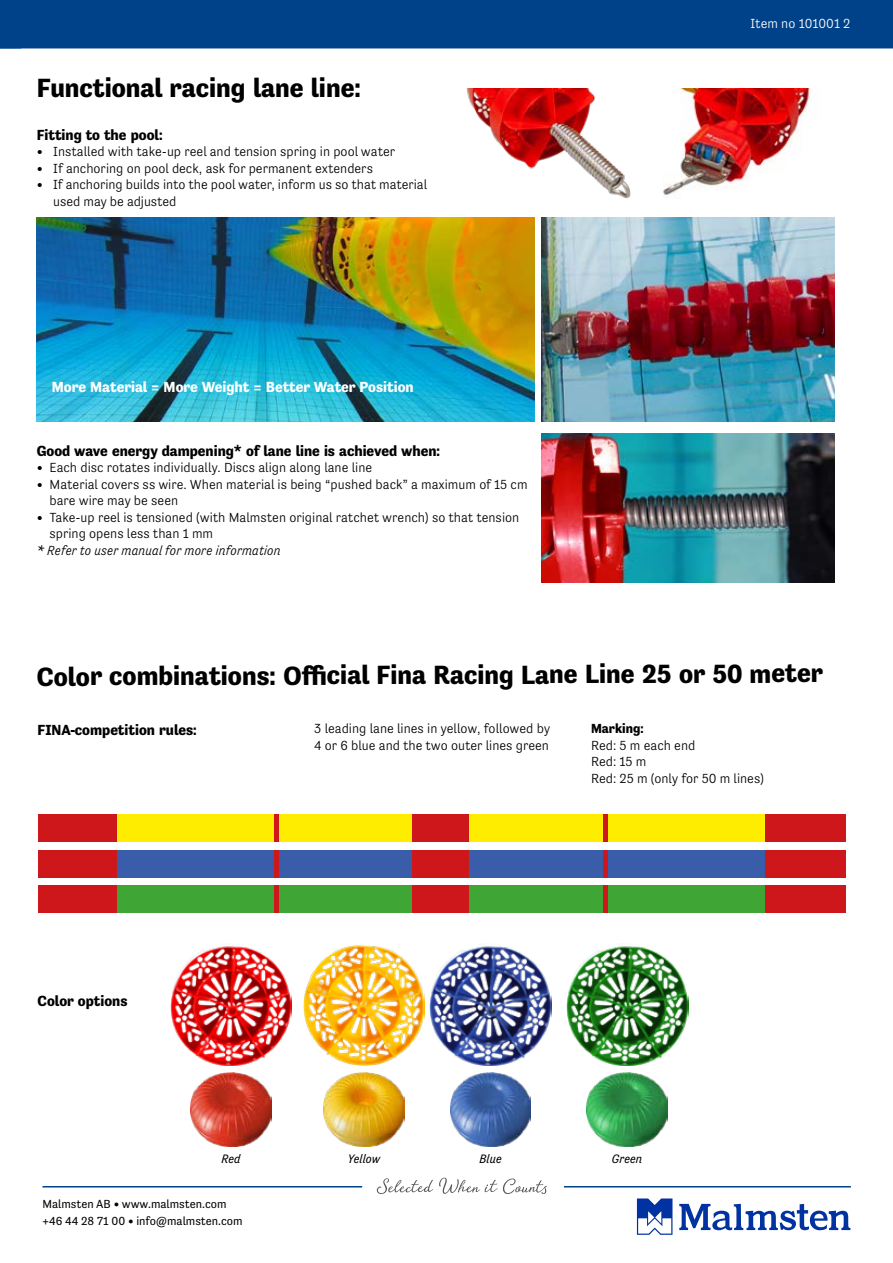
<style>
.page{position:relative;width:893px;height:1263px;background:#fff}
.page>*{position:absolute;margin:0;border:0;box-sizing:border-box;transform-origin:0 0}
.t1{font:700 27px "Tenso";letter-spacing:-.005em;color:#000}
.t2{font:700 15px "Tenso";color:#000}
.t3{font:700 15px "Tenso";color:#fff}
.t4{font:300 13.5px/16.5px "Tenso";color:#000}
.t5{font:italic 300 13.5px "Tenso";color:#000}
.t6{font:300 13.5px "Tenso";color:#fff}
.t7{font:700 13.5px "Tenso";color:#000}
.t8{font:italic 12.6px "Tenso";color:#000}
.t9{font:12px/16.5px "Tenso";color:#000}
</style>
<div class="page">
<hr style="left:43px;top:1186px;width:319px;height:1px;background:#004289">
<svg style="left:679px;top:1204px;width:171px;height:26px"></svg>
<svg style="left:637px;top:1198px;width:35px;height:37px"></svg>
<svg style="left:377px;top:1178px;width:56px;height:16px"></svg>
<svg style="left:439px;top:1178px;width:108px;height:16px"></svg>
<hr style="left:564px;top:1186px;width:287px;height:1px;background:#004289">
<div style="left:0;top:0;width:893px;height:48px;background:#004289"></div>
<div style="left:38px;top:815px;width:80px;height:27px;background:#cd171a"></div>
<div style="left:765px;top:815px;width:81px;height:27px;background:#cd171a"></div>
<div style="left:118px;top:815px;width:156px;height:27px;background:#ffed00"></div>
<div style="left:279px;top:815px;width:133px;height:27px;background:#ffed00"></div>
<div style="left:412px;top:815px;width:57px;height:27px;background:#cd171a"></div>
<div style="left:274px;top:815px;width:5px;height:27px;background:#cd171a"></div>
<div style="left:469px;top:815px;width:134px;height:27px;background:#ffed00"></div>
<div style="left:608px;top:815px;width:157px;height:27px;background:#ffed00"></div>
<div style="left:603px;top:815px;width:5px;height:27px;background:#cd171a"></div>
<div style="left:38px;top:850px;width:80px;height:27px;background:#cd171a"></div>
<div style="left:765px;top:850px;width:81px;height:27px;background:#cd171a"></div>
<div style="left:118px;top:850px;width:156px;height:27px;background:#395da8"></div>
<div style="left:279px;top:850px;width:133px;height:27px;background:#395da8"></div>
<div style="left:412px;top:850px;width:57px;height:27px;background:#cd171a"></div>
<div style="left:274px;top:850px;width:5px;height:27px;background:#cd171a"></div>
<div style="left:469px;top:850px;width:134px;height:27px;background:#395da8"></div>
<div style="left:608px;top:850px;width:157px;height:27px;background:#395da8"></div>
<div style="left:603px;top:850px;width:5px;height:27px;background:#cd171a"></div>
<div style="left:38px;top:886px;width:80px;height:27px;background:#cd171a"></div>
<div style="left:765px;top:886px;width:81px;height:27px;background:#cd171a"></div>
<div style="left:118px;top:886px;width:156px;height:27px;background:#3fa535"></div>
<div style="left:279px;top:886px;width:133px;height:27px;background:#3fa535"></div>
<div style="left:412px;top:886px;width:57px;height:27px;background:#cd171a"></div>
<div style="left:274px;top:886px;width:5px;height:27px;background:#cd171a"></div>
<div style="left:469px;top:886px;width:134px;height:27px;background:#3fa535"></div>
<div style="left:608px;top:886px;width:157px;height:27px;background:#3fa535"></div>
<div style="left:603px;top:886px;width:5px;height:27px;background:#cd171a"></div>
<img style="left:37px;top:217px;width:497px;height:205px">
<img style="left:542px;top:433px;width:292px;height:150px">
<img style="left:542px;top:217px;width:292px;height:205px">
<img style="left:466px;top:88px;width:165px;height:111px">
<img style="left:170px;top:946px;width:122px;height:120px">
<img style="left:303px;top:945px;width:122px;height:121px">
<img style="left:430px;top:946px;width:122px;height:120px">
<img style="left:566px;top:946px;width:122px;height:120px">
<img style="left:663px;top:88px;width:148px;height:107px">
<img style="left:450px;top:1072px;width:81px;height:74px">
<img style="left:587px;top:1072px;width:80px;height:74px">
<img style="left:324px;top:1072px;width:80px;height:74px">
<img style="left:191px;top:1072px;width:80px;height:74px">
<h1 class="t1" style="left:37px;top:73px;width:326px">Functional racing lane line:</h1>
<p class="t2" style="left:37px;top:126px;width:127px">Fitting to the pool:</p>
<p class="t4" style="left:37px;top:143px;width:360px">• Installed with take-up reel and tension spring in pool water</p>
<p class="t4" style="left:37px;top:160px;width:338px">• If anchoring on pool deck, ask for permanent extenders</p>
<p class="t4" style="left:53px;top:176px;width:375px;text-indent:-16px">• If anchoring builds into the pool water, inform us so that material used may be adjusted</p>
<p class="t3" style="left:52px;top:379px;width:364px">More Material = More Weight = Better Water Position</p>
<p class="t2" style="left:37px;top:442px;width:405px">Good wave energy dampening* of lane line is achieved when:</p>
<p class="t4" style="left:37px;top:459px;width:337px">• Each disc rotates individually. Discs align along lane line</p>
<p class="t4" style="left:50px;top:476px;width:480px;text-indent:-13px">• Material covers ss wire. When material is being “pushed back” a maximum of 15 cm bare wire may be seen</p>
<p class="t4" style="left:50px;top:509px;width:471px;text-indent:-13px">• Take-up reel is tensioned (with Malmsten original ratchet wrench) so that tension spring opens less than 1 mm</p>
<p class="t5" style="left:37px;top:542px;width:245px">* Refer to user manual for more information</p>
<p class="t6" style="left:750px;top:15px;width:101px">Item no 101001 2</p>
<h1 class="t1" style="left:37px;top:660px;width:788px">Color combinations: Official Fina Racing Lane Line 25 or 50 meter</h1>
<p class="t2" style="left:38px;top:721px;width:161px">FINA-competition rules:</p>
<p class="t4" style="left:314px;top:720px;width:238px">3 leading lane lines in yellow, followed by<br>4 or 6 blue and the two outer lines green</p>
<p class="t7" style="left:591px;top:721px;width:54px">Marking:</p>
<p class="t4" style="left:591px;top:737px;width:174px">Red: 5 m each end<br>Red: 15 m<br>Red: 25 m (only for 50 m lines)</p>
<p class="t2" style="left:38px;top:993px;width:91px">Color options</p>
<p class="t8" style="left:221px;top:1152px;width:21px">Red</p>
<p class="t8" style="left:348px;top:1152px;width:34px">Yellow</p>
<p class="t8" style="left:479px;top:1152px;width:24px">Blue</p>
<p class="t8" style="left:612px;top:1152px;width:32px">Green</p>
<p class="t9" style="left:43px;top:1196px;width:202px">Malmsten AB • www.malmsten.com +46 44 28 71 00 • info@malmsten.com</p>
</div>
